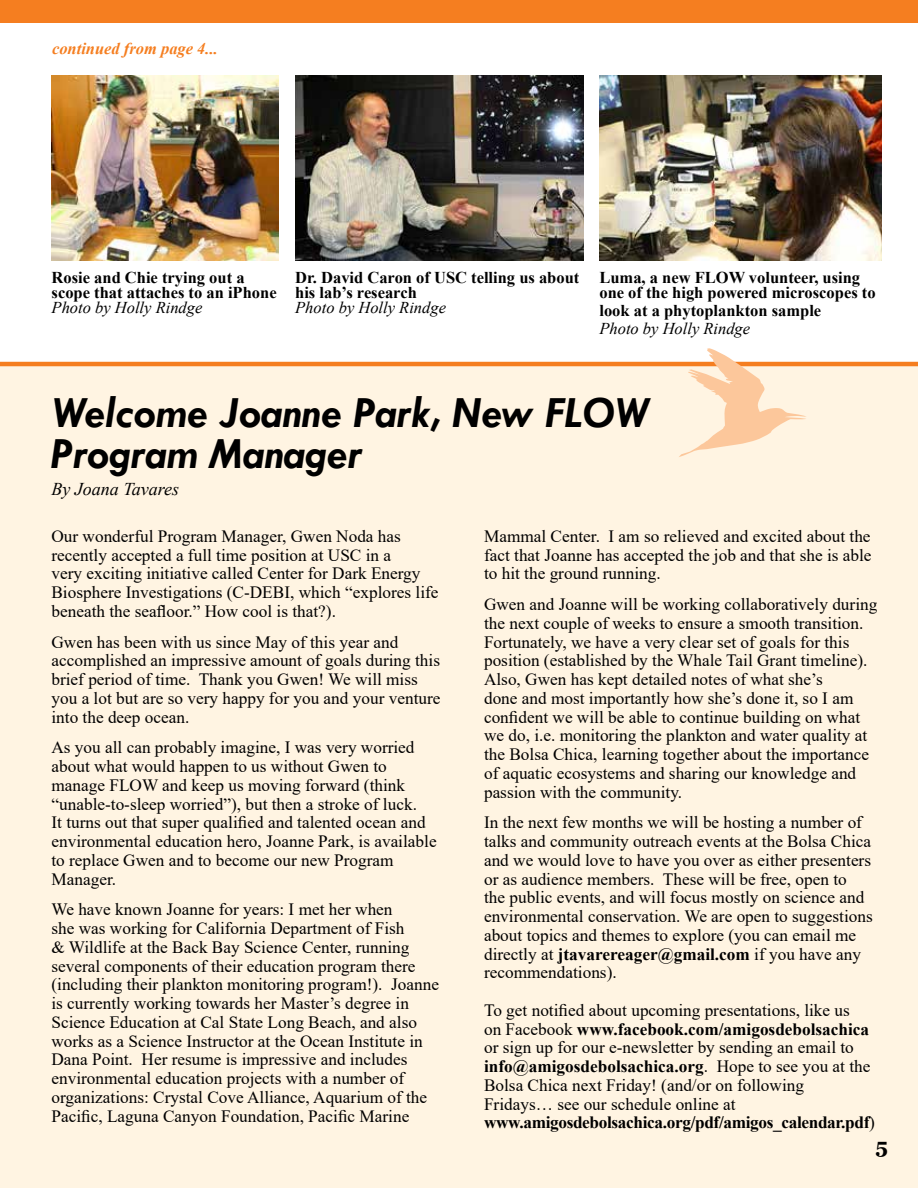
<style>
.page{position:relative;width:918px;height:1188px;background:#fff}
.page>*{position:absolute;margin:0;border:0;box-sizing:border-box;transform-origin:0 0}
.t1{font:italic 700 45px/40.7px "Tw Cen";color:#000}
.t2{font:700 21px "Georgia";color:#000}
.t3{font:italic 18px "Times New Roman";color:#000}
.t4{font:17.25px/18.8px "Times New Roman";color:#000}
.t5{font:700 16.5px/15px "Times New Roman";color:#000}
.t6{font:italic 16.5px "Times New Roman";color:#000}
.t7{font:italic 700 16.5px "Times New Roman";color:#f57e20}
.s1{font-weight:700}
</style>
<div class="page">
<div style="left:0;top:364px;width:918px;height:824px;background:#fff4e2"></div>
<hr style="left:0;top:362px;width:918px;height:4px;background:#f57e20">
<div style="left:0;top:0;width:918px;height:22px;background:#f57e20"></div>
<img style="left:295px;top:75px;width:288px;height:186px">
<img style="left:599px;top:75px;width:283px;height:186px">
<img style="left:51px;top:75px;width:227px;height:186px">
<svg style="left:679px;top:348px;width:128px;height:109px"></svg>
<p class="t7" style="left:52px;top:37px;width:167px">continued from page 4...</p>
<p class="t5" style="left:52px;top:269px;width:227px">Rosie and Chie trying out a scope that attaches to an iPhone</p>
<p class="t6" style="left:52px;top:296px;width:152px">Photo by Holly Rindge</p>
<p class="t5" style="left:295px;top:269px;width:286px">Dr. David Caron of USC telling us about his lab’s research</p>
<p class="t6" style="left:295px;top:296px;width:152px">Photo by Holly Rindge</p>
<p class="t5" style="left:599px;top:269px;width:278px">Luma, a new FLOW volunteer, using one of the high powered microscopes to</p>
<p class="t5" style="left:599px;top:302px;width:223px">look at a phytoplankton sample</p>
<p class="t6" style="left:599px;top:317px;width:152px">Photo by Holly Rindge</p>
<h1 class="t1" style="left:51px;top:391px;width:600px">Welcome Joanne Park, New FLOW<br>Program Manager</h1>
<p class="t3" style="left:51px;top:476px;width:129px">By Joana Tavares</p>
<p class="t4" style="left:51px;top:526px;width:389px">Our wonderful Program Manager, Gwen Noda has recently accepted a full time position at USC in a<br>very exciting initiative called Center for Dark Energy Biosphere Investigations (C-DEBI, which “explores life beneath the seafloor.” How cool is that?).</p>
<p class="t4" style="left:51px;top:632px;width:391px">Gwen has been with us since May of this year and accomplished an impressive amount of goals during this brief period of time. Thank you Gwen! We will miss you a lot but are so very happy for you and your venture into the deep ocean.</p>
<p class="t4" style="left:51px;top:738px;width:387px">As you all can probably imagine, I was very worried about what would happen to us without Gwen to manage FLOW and keep us moving forward (think “unable-to-sleep worried”), but then a stroke of luck.<br>It turns out that super qualified and talented ocean and environmental education hero, Joanne Park, is available to replace Gwen and to become our new Program Manager.</p>
<p class="t4" style="left:51px;top:900px;width:389px">We have known Joanne for years: I met her when<br>she was working for California Department of Fish<br>&amp; Wildlife at the Back Bay Science Center, running several components of their education program there (including their plankton monitoring program!). Joanne is currently working towards her Master’s degree in Science Education at Cal State Long Beach, and also works as a Science Instructor at the Ocean Institute in Dana Point. Her resume is impressive and includes environmental education projects with a number of organizations: Crystal Cove Alliance, Aquarium of the Pacific, Laguna Canyon Foundation, Pacific Marine</p>
<p class="t4" style="left:484px;top:526px;width:389px;text-align:justify">Mammal Center. I am so relieved and excited about the fact that Joanne has accepted the job and that she is able to hit the ground running.</p>
<p class="t4" style="left:484px;top:594px;width:395px">Gwen and Joanne will be working collaboratively during the next couple of weeks to ensure a smooth transition.<br>Fortunately, we have a very clear set of goals for this position (established by the Whale Tail Grant timeline).<br>Also, Gwen has kept detailed notes of what she’s<br>done and most importantly how she’s done it, so I am confident we will be able to continue building on what we do, i.e. monitoring the plankton and water quality at the Bolsa Chica, learning together about the importance of aquatic ecosystems and sharing our knowledge and passion with the community.</p>
<p class="t4" style="left:484px;top:813px;width:390px">In the next few months we will be hosting a number of talks and community outreach events at the Bolsa Chica and we would love to have you over as either presenters or as audience members. These will be free, open to<br>the public events, and will focus mostly on science and environmental conservation. We are open to suggestions about topics and themes to explore (you can email me directly at <span class="s1">jtavarereager@gmail.com</span> if you have any recommendations).</p>
<p class="t4" style="left:484px;top:1000px;width:392px">To get notified about upcoming presentations, like us<br>on Facebook <span class="s1">www.facebook.com/amigosdebolsachica </span>or sign up for our e-newsletter by sending an email to <span class="s1">info@amigosdebolsachica.org</span>. Hope to see you at the Bolsa Chica next Friday! (and/or on following Fridays… see our schedule online at <span class="s1">www.amigosdebolsachica.org/pdf/amigos_calendar.pdf</span>)</p>
<p class="t2" style="left:876px;top:1132px;width:14px">5</p>
</div>
